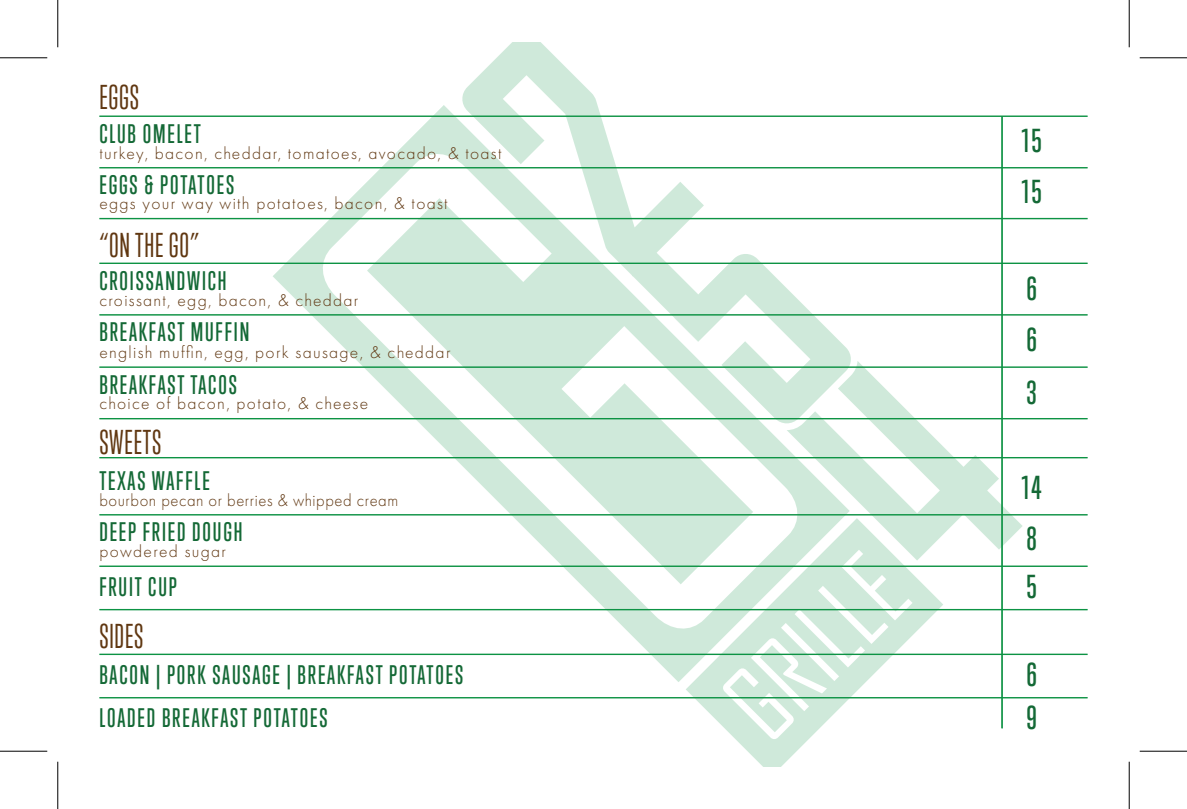
<style>
.page{position:relative;width:1187px;height:809px;background:#fff}
.page>*{position:absolute;margin:0;border:0;box-sizing:border-box;transform-origin:0 0}
.t1{font:31.5px "Trump Gothic Pro";letter-spacing:.025em;color:#603711}
.t2{font:500 30.28px "Trump Gothic Pro";color:#146936}
.t3{font:500 24.5px "Trump Gothic Pro";letter-spacing:.075em;color:#146936}
.t4{font:300 17.5px "Futura PT";letter-spacing:.075em;color:#603711}
.t5{font:300 17.5px "Futura PT";letter-spacing:.035em;color:#603711;scale:.95 1}
</style>
<div class="page">
<svg style="left:685px;top:560px;width:258px;height:206px"></svg>
<svg style="left:272px;top:105px;width:577px;height:577px"></svg>
<svg style="left:318px;top:150px;width:483px;height:482px"></svg>
<svg style="left:460px;top:42px;width:244px;height:234px"></svg>
<svg style="left:632px;top:251px;width:220px;height:174px"></svg>
<svg style="left:786px;top:361px;width:236px;height:199px"></svg>
<svg style="left:722px;top:549px;width:190px;height:190px"></svg>
<hr style="left:99px;top:314px;width:988px;height:1px;background:#0d9344">
<hr style="left:99px;top:115px;width:988px;height:2px;background:#0d9344">
<hr style="left:99px;top:262px;width:988px;height:2px;background:#0d9344">
<hr style="left:99px;top:653px;width:988px;height:2px;background:#0d9344">
<hr style="left:99px;top:457px;width:988px;height:1px;background:#0d9344">
<hr style="left:99px;top:167px;width:988px;height:1px;background:#0d9344">
<hr style="left:1001px;top:116px;width:1px;height:612px;background:#0d9344">
<hr style="left:99px;top:366px;width:988px;height:2px;background:#0d9344">
<hr style="left:99px;top:218px;width:988px;height:1px;background:#0d9344">
<hr style="left:99px;top:697px;width:988px;height:1px;background:#0d9344">
<hr style="left:99px;top:514px;width:988px;height:1px;background:#0d9344">
<hr style="left:99px;top:609px;width:988px;height:1px;background:#0d9344">
<hr style="left:99px;top:565px;width:988px;height:2px;background:#0d9344">
<hr style="left:99px;top:418px;width:988px;height:1px;background:#0d9344">
<hr style="left:0;top:57px;width:47px;height:1px;background:#000">
<hr style="left:1139px;top:57px;width:47px;height:1px;background:#000">
<hr style="left:0;top:750px;width:47px;height:1px;background:#000">
<hr style="left:1139px;top:750px;width:47px;height:1px;background:#000">
<hr style="left:57px;top:0;width:1px;height:47px;background:#000">
<hr style="left:57px;top:761px;width:1px;height:47px;background:#000">
<hr style="left:1128px;top:0;width:1px;height:47px;background:#000">
<hr style="left:1128px;top:761px;width:1px;height:47px;background:#000">
<h1 class="t1" style="left:99px;top:80px;width:41px">EGGS</h1>
<h3 class="t3" style="left:99px;top:119px;width:103px">CLUB OMELET</h3>
<p class="t4" style="left:99px;top:143px;width:403px">turkey, bacon, cheddar, tomatoes, avocado, &amp; toast</p>
<h3 class="t3" style="left:99px;top:170px;width:136px">EGGS &amp; POTATOES</h3>
<p class="t4" style="left:99px;top:193px;width:350px">eggs your way with potatoes, bacon, &amp; toast</p>
<h1 class="t1" style="left:99px;top:227px;width:101px">“ON THE GO”</h1>
<h3 class="t3" style="left:99px;top:266px;width:129px">CROISSANDWICH</h3>
<p class="t4" style="left:99px;top:290px;width:260px">croissant, egg, bacon, &amp; cheddar</p>
<h3 class="t3" style="left:99px;top:317px;width:151px">BREAKFAST MUFFIN</h3>
<p class="t4" style="left:99px;top:342px;width:353px">english muffin, egg, pork sausage, &amp; cheddar</p>
<h3 class="t3" style="left:99px;top:370px;width:139px">BREAKFAST TACOS</h3>
<p class="t4" style="left:99px;top:393px;width:270px">choice of bacon, potato, &amp; cheese</p>
<h1 class="t1" style="left:99px;top:424px;width:64px">SWEETS</h1>
<h3 class="t3" style="left:99px;top:466px;width:112px">TEXAS WAFFLE</h3>
<p class="t5" style="left:99px;top:490px;width:316px">bourbon pecan or berries &amp; whipped cream</p>
<h2 class="t2" style="left:1021px;top:123px;width:21px">15</h2>
<h2 class="t2" style="left:1021px;top:174px;width:21px">15</h2>
<h2 class="t2" style="left:1026px;top:270px;width:12px">6</h2>
<h2 class="t2" style="left:1026px;top:321px;width:12px">6</h2>
<h2 class="t2" style="left:1026px;top:374px;width:12px">3</h2>
<h2 class="t2" style="left:1021px;top:469px;width:21px">14</h2>
<h3 class="t3" style="left:99px;top:517px;width:145px">DEEP FRIED DOUGH</h3>
<h3 class="t3" style="left:99px;top:572px;width:79px">FRUIT CUP</h3>
<h2 class="t2" style="left:1026px;top:568px;width:12px">5</h2>
<h1 class="t1" style="left:99px;top:617px;width:46px">SIDES</h1>
<h2 class="t2" style="left:1026px;top:521px;width:12px">8</h2>
<p class="t4" style="left:99px;top:541px;width:128px">powdered sugar</p>
<h3 class="t3" style="left:99px;top:660px;width:365px">BACON | PORK SAUSAGE | BREAKFAST POTATOES</h3>
<h2 class="t2" style="left:1026px;top:656px;width:12px">6</h2>
<h3 class="t3" style="left:99px;top:703px;width:230px">LOADED BREAKFAST POTATOES</h3>
<h2 class="t2" style="left:1026px;top:700px;width:12px">9</h2>
</div>
